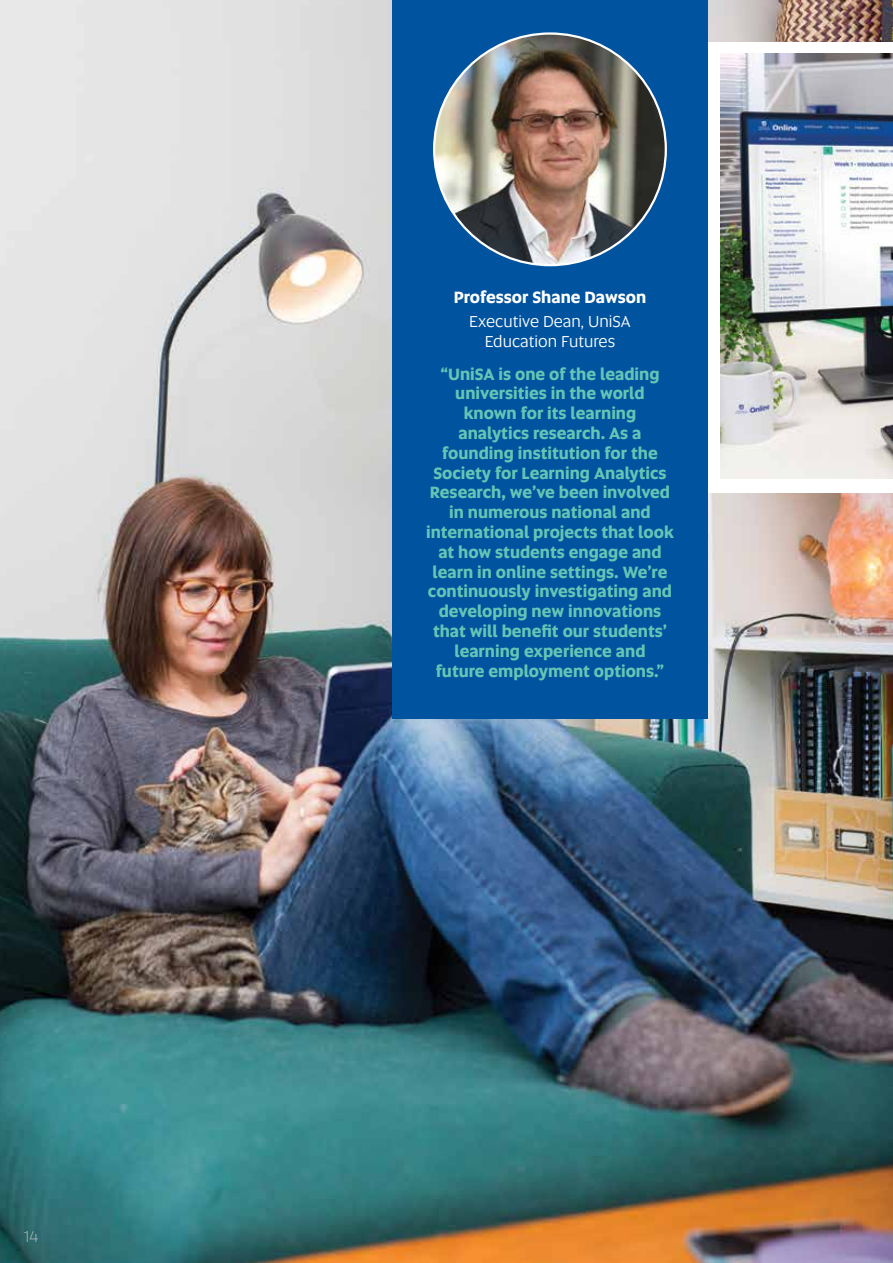
<style>
.page{position:relative;width:893px;height:1263px;background:#fff}
.page>*{position:absolute;margin:0;border:0;box-sizing:border-box;transform-origin:0 0}
.t1{font:700 16.5px/19.8px "Altis Uni SA";color:#65c5b4;text-align:center}
.t2{font:16.5px/19.8px "Altis Uni SA";color:#fff;text-align:center}
.t3{font:700 16.5px "Altis Uni SA";color:#fff}
.t4{font:300 16.5px "Altis Uni SA";color:#bcbec0}
</style>
<div class="page">
<img style="left:0;top:0;width:893px;height:1263px">
<div style="left:708px;top:42px;width:185px;height:451px;background:#fff"></div>
<img style="left:720px;top:53px;width:173px;height:426px">
<div style="left:392px;top:0;width:316px;height:719px;background:#00539f"></div>
<img style="left:434px;top:34px;width:232px;height:231px;border-radius:116px">
<p class="t4" style="left:24px;top:1225px;width:16px">14</p>
<p class="t3" style="left:454px;top:285px;width:194px">Professor Shane Dawson</p>
<p class="t2" style="left:469px;top:311px;width:163px">Executive Dean, UniSA<br>Education Futures</p>
<p class="t1" style="left:426px;top:363px;width:249px">“UniSA is one of the leading universities in the world<br>known for its learning<br>analytics research. As a founding institution for the<br>Society for Learning Analytics<br>Research, we’ve been involved in numerous national and international projects that look at how students engage and learn in online settings. We’re continuously investigating and developing new innovations that will benefit our students’ learning experience and<br>future employment options.”</p>
</div>
